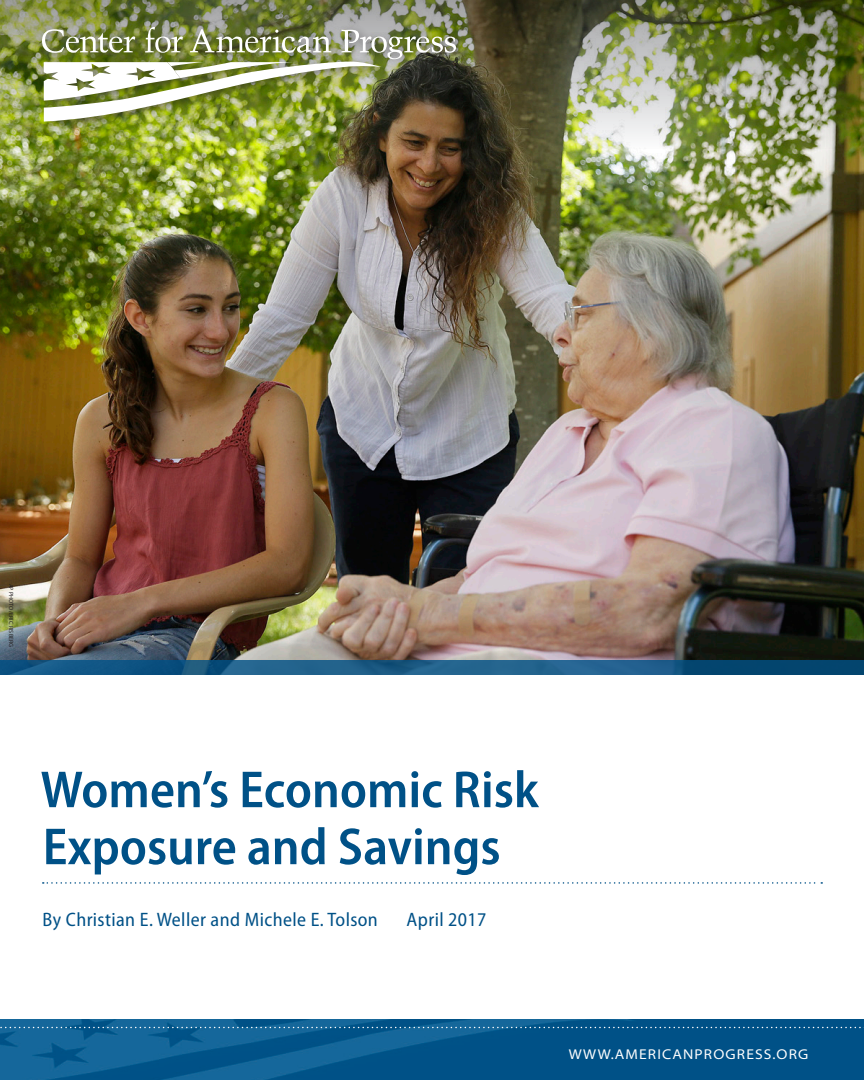
<style>
.page{position:relative;width:864px;height:1080px;background:#fff}
.page>*{position:absolute;margin:0;border:0;box-sizing:border-box;transform-origin:0 0}
.t1{font:600 semi-condensed 52.5px/57px "Myriad Pro";color:#005187}
.t2{font:semi-condensed 19.5px "Myriad Pro";letter-spacing:.02em;color:#005187}
.t3{font:semi-expanded 14.25px "Myriad Pro";letter-spacing:.08em;color:#fff}
.t4{font:6px "Myriad Pro";letter-spacing:.02em;color:#231f20}
</style>
<div class="page">
<img style="left:0;top:1019px;width:864px;height:61px">
<img style="left:0;top:148px;width:864px;height:512px">
<svg style="left:0;top:660px;width:864px;height:15px;background:#165783"></svg>
<img style="left:0;top:0;width:864px;height:148px">
<div style="left:36px;top:21px;width:430px;height:111px;background:#231f20;opacity:.5"></div>
<img style="left:42px;top:27px;width:414px;height:95px">
<svg style="left:0;top:1027px;width:864px;height:1px"></svg>
<svg style="left:43px;top:882px;width:779px;height:2px"></svg>
<p class="t4" style="left:15px;top:584px;width:65px;rotate:90deg">AP PHOTO/ERIC RISBERG</p>
<h1 class="t1" style="left:41px;top:762px;width:500px">Women’s Economic Risk<br>Exposure and Savings</h1>
<p class="t2" style="left:43px;top:909px;width:337px">By Christian E. Weller and Michele E. Tolson</p>
<p class="t2" style="left:407px;top:909px;width:81px">April 2017</p>
<p class="t3" style="left:569px;top:1047px;width:241px">WWW.AMERICANPROGRESS.ORG</p>
</div>
